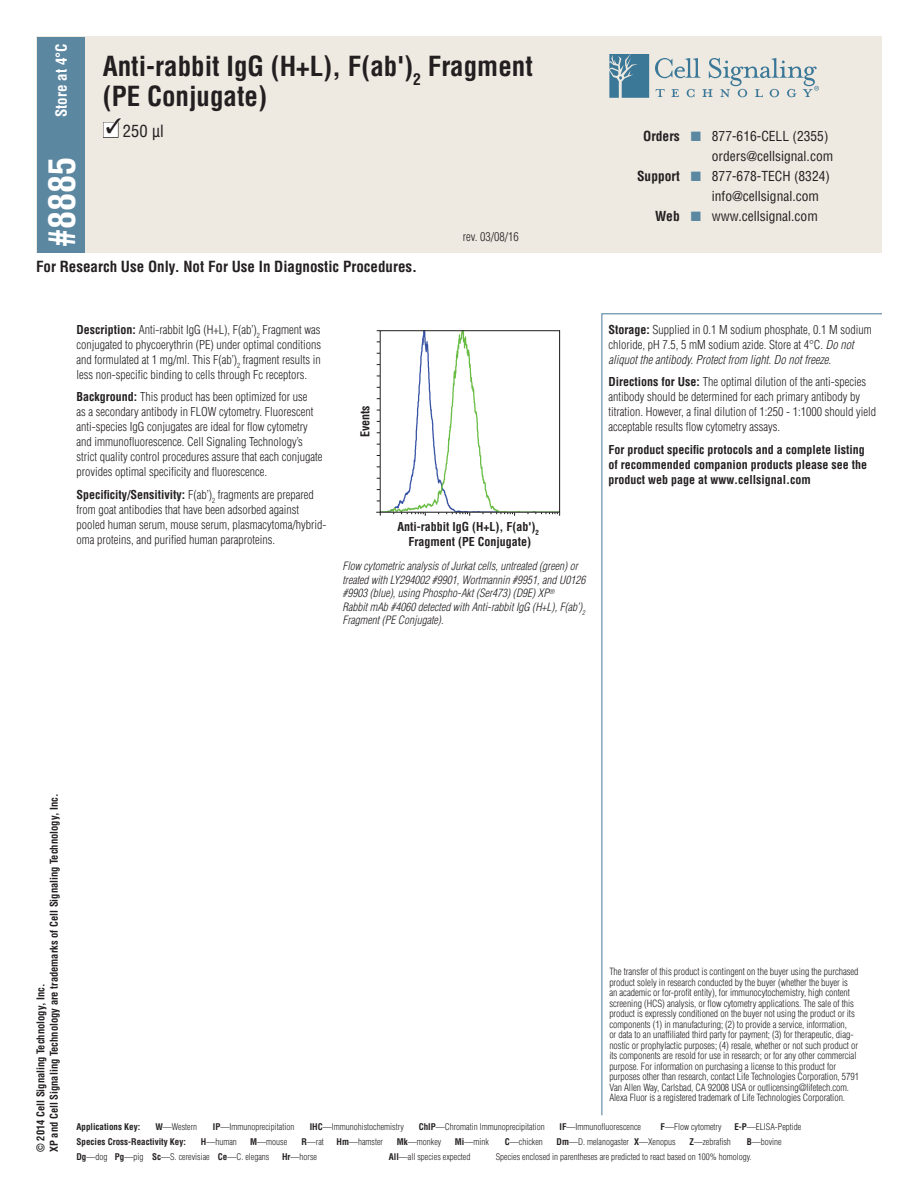
<style>
.page{position:relative;width:918px;height:1188px;background:#fff}
.page>*{position:absolute;margin:0;border:0;box-sizing:border-box;transform-origin:0 0}
.Number{font:700 condensed 36px "Helvetica";color:#fff}
.Name{font:700 condensed 27px "Helvetica";color:#231f20}
.Size{font:condensed 16.5px "Helvetica";color:#231f20}
.t1{font:700 condensed 15px "Helvetica";color:#231f20}
.Storage_Temp{font:700 condensed 15px "Helvetica";color:#fff}
.t2{font:condensed 13.5px "Helvetica";color:#231f20}
.t3{font:700 condensed 13.5px "Helvetica";color:#231f20}
.t4{font:13.5px "Zapf Dingbats";color:#5c87a1}
.Body_Text{font:300 condensed 12px/15px "Helvetica";color:#231f20}
.DILUTIONS{font:700 condensed 12px/15px "Helvetica";color:#231f20}
.DILUTIONS-2{font:italic 300 condensed 11.25px/13.5px "Helvetica";color:#231f20}
.t5{font:700 condensed 10.5px "Helvetica";color:#231f20}
.DILUTIONS-3{font:300 condensed 9.75px/10.5px "Helvetica";letter-spacing:-.005em;color:#231f20}
.t6{font:300 condensed 9px "Helvetica";color:#231f20}
.t7{font:700 condensed 9px "Helvetica";color:#231f20}
.s1{color:#fff}
.s2{font-weight:700}
.s3{font-style:italic}
</style>
<div class="page">
<svg style="left:601px;top:313px;width:281px;height:803px"></svg>
<div style="left:37px;top:36px;width:845px;height:217px;background:#eee9e1"></div>
<div style="left:37px;top:37px;width:48px;height:216px;background:#5c87a1"></div>
<div style="left:103px;top:122px;width:15px;height:16px;border:1px solid #231f20"></div>
<svg style="left:376px;top:330px;width:185px;height:186px"></svg>
<svg style="left:376px;top:512px;width:5px;height:4px"></svg>
<svg style="left:401px;top:513px;width:25px;height:3px"></svg>
<svg style="left:446px;top:513px;width:24px;height:3px"></svg>
<svg style="left:491px;top:513px;width:24px;height:3px"></svg>
<svg style="left:536px;top:513px;width:24px;height:3px"></svg>
<img style="left:382px;top:332px;width:176px;height:179px">
<div style="left:380px;top:330px;width:180px;height:183px;border:1px solid #231f20"></div>
<svg style="left:609px;top:54px;width:40px;height:44px;background:#5588a2"></svg>
<svg style="left:655px;top:58px;width:164px;height:39px"></svg>
<svg style="left:106px;top:117px;width:15px;height:17px"></svg>
<p class="Storage_Temp" style="left:52px;top:117px;width:75px;rotate:-90deg">Store at 4°C</p>
<p class="Name" style="left:103px;top:50px;width:432px">Anti-rabbit IgG (H+L), F(ab')<sub>2</sub> Fragment</p>
<p class="Name" style="left:103px;top:80px;width:166px">(PE Conjugate)</p>
<p class="Size" style="left:103px;top:121px;width:63px"><span class="s1">■</span> 250 µl</p>
<p class="Number" style="left:39px;top:247px;width:91px;rotate:-90deg">#8885</p>
<p class="t1" style="left:36px;top:257px;width:383px">For Research Use Only. Not For Use In Diagnostic Procedures.</p>
<p class="Body_Text" style="left:463px;top:229px;width:57px">rev. 03/08/16</p>
<p class="Body_Text" style="left:76px;top:322px;width:246px;text-align:justify"><span class="s2">Description:</span> Anti-rabbit IgG (H+L), F(ab’)<sub>2</sub> Fragment was conjugated to phycoerythrin (PE) under optimal conditions and formulated at 1 mg/ml. This F(ab’)<sub>2</sub> fragment results in less non-specific binding to cells through Fc receptors.</p>
<p class="Body_Text" style="left:76px;top:389px;width:247px"><span class="s2">Background:</span> This product has been optimized for use<br>as a secondary antibody in FLOW cytometry. Fluorescent anti-species IgG conjugates are ideal for flow cytometry and immunofluorescence. Cell Signaling Technology’s strict quality control procedures assure that each conjugate provides optimal specificity and fluorescence.</p>
<p class="Body_Text" style="left:76px;top:487px;width:251px"><span class="s2">Specificity/Sensitivity:</span> F(ab’)<sub>2</sub> fragments are prepared from goat antibodies that have been adsorbed against pooled human serum, mouse serum, plasmacytoma/hybrid&shy;oma proteins, and purified human paraproteins.</p>
<p class="DILUTIONS" style="left:358px;top:437px;width:33px;rotate:-90deg">Events</p>
<p class="DILUTIONS" style="left:397px;top:519px;width:143px;text-align:center">Anti-rabbit IgG (H+L), F(ab')<sub>2<br></sub>Fragment (PE Conjugate)</p>
<p class="DILUTIONS-2" style="left:342px;top:559px;width:244px">Flow cytometric analysis of Jurkat cells, untreated (green) or treated with LY294002 #9901, Wortmannin #9951, and U0126 #9903 (blue), using Phospho-Akt (Ser473) (D9E) XP<sup>®<br></sup>Rabbit mAb #4060 detected with Anti-rabbit IgG (H+L), F(ab’)<sub>2<br></sub>Fragment (PE Conjugate).</p>
<p class="t3" style="left:643px;top:128px;width:38px">Orders</p>
<p class="t4" style="left:691px;top:130px;width:12px">■</p>
<p class="t2" style="left:712px;top:128px;width:118px">877-616-CELL (2355)</p>
<p class="t2" style="left:712px;top:148px;width:123px">orders@cellsignal.com</p>
<p class="t3" style="left:637px;top:167px;width:44px">Support</p>
<p class="t4" style="left:691px;top:170px;width:12px">■</p>
<p class="t2" style="left:712px;top:167px;width:120px">877-678-TECH (8324)</p>
<p class="t2" style="left:712px;top:187px;width:109px">info@cellsignal.com</p>
<p class="t3" style="left:655px;top:207px;width:26px">Web</p>
<p class="t4" style="left:691px;top:210px;width:12px">■</p>
<p class="t2" style="left:712px;top:207px;width:107px">www.cellsignal.com</p>
<p class="Body_Text" style="left:609px;top:322px;width:265px"><span class="s2">Storage:</span> Supplied in 0.1 M sodium phosphate, 0.1 M sodium chloride, pH 7.5, 5 mM sodium azide. Store at 4°C. <span class="s3">Do not aliquot the antibody. Protect from light. Do not freeze</span>.</p>
<p class="Body_Text" style="left:609px;top:374px;width:269px"><span class="s2">Directions for Use:</span> The optimal dilution of the anti-species antibody should be determined for each primary antibody by titration. However, a final dilution of 1:250 - 1:1000 should yield acceptable results flow cytometry assays.</p>
<p class="DILUTIONS" style="left:609px;top:442px;width:260px">For product specific protocols and a complete listing of recommended companion products please see the product web page at www.cellsignal.com</p>
<p class="t5" style="left:47px;top:1152px;width:360px;rotate:-90deg">XP and Cell Signaling Technology are trademarks of Cell Signaling Technology, Inc.</p>
<p class="t5" style="left:34px;top:1152px;width:170px;rotate:-90deg">© 2014 Cell Signaling Technology, Inc.</p>
<p class="DILUTIONS-3" style="left:609px;top:966px;width:251px">The transfer of this product is contingent on the buyer using the purchased product solely in research conducted by the buyer (whether the buyer is<br>an academic or for-profit entity), for immunocytochemistry, high content screening (HCS) analysis, or flow cytometry applications. The sale of this product is expressly conditioned on the buyer not using the product or its components (1) in manufacturing; (2) to provide a service, information,<br>or data to an unaffiliated third party for payment; (3) for therapeutic, diag&shy;nostic or prophylactic purposes; (4) resale, whether or not such product or its components are resold for use in research; or for any other commercial purpose. For information on purchasing a license to this product for purposes other than research, contact Life Technologies Corporation, 5791<br>Van Allen Way, Carlsbad, CA 92008 USA or outlicensing@lifetech.com.</p>
<p class="DILUTIONS-3" style="left:609px;top:1092px;width:237px">Alexa Fluor is a registered trademark of Life Technologies Corporation.</p>
<p class="t7" style="left:76px;top:1121px;width:65px">Applications Key:</p>
<p class="t6" style="left:155px;top:1121px;width:43px"><span class="s2">W</span>—Western</p>
<p class="t6" style="left:213px;top:1121px;width:83px"><span class="s2">IP</span>—Immunoprecipitation</p>
<p class="t6" style="left:310px;top:1121px;width:96px"><span class="s2">IHC</span>—Immunohistochemistry</p>
<p class="t6" style="left:419px;top:1121px;width:127px"><span class="s2">ChIP</span>—Chromatin Immunoprecipitation</p>
<p class="t6" style="left:560px;top:1121px;width:83px"><span class="s2">IF</span>—Immunofluorescence</p>
<p class="t6" style="left:661px;top:1121px;width:63px"><span class="s2">F</span>—Flow cytometry</p>
<p class="t6" style="left:734px;top:1121px;width:68px"><span class="s2">E-P</span>—ELISA-Peptide</p>
<p class="t7" style="left:76px;top:1136px;width:111px">Species Cross-Reactivity Key:</p>
<p class="t6" style="left:201px;top:1136px;width:37px"><span class="s2">H</span>—human</p>
<p class="t6" style="left:250px;top:1136px;width:38px"><span class="s2">M</span>—mouse</p>
<p class="t6" style="left:301px;top:1136px;width:24px"><span class="s2">R</span>—rat</p>
<p class="t6" style="left:337px;top:1136px;width:48px"><span class="s2">Hm</span>—hamster</p>
<p class="t6" style="left:397px;top:1136px;width:46px"><span class="s2">Mk</span>—monkey</p>
<p class="t6" style="left:455px;top:1136px;width:36px"><span class="s2">Mi</span>—mink</p>
<p class="t6" style="left:505px;top:1136px;width:39px"><span class="s2">C</span>—chicken</p>
<p class="t6" style="left:557px;top:1136px;width:74px"><span class="s2">Dm</span>—D. melanogaster</p>
<p class="t6" style="left:634px;top:1136px;width:43px"><span class="s2">X</span>—Xenopus</p>
<p class="t6" style="left:689px;top:1136px;width:43px"><span class="s2">Z</span>—zebrafish</p>
<p class="t6" style="left:747px;top:1136px;width:36px"><span class="s2">B</span>—bovine</p>
<p class="t6" style="left:76px;top:1152px;width:32px"><span class="s2">Dg</span>—dog</p>
<p class="t6" style="left:115px;top:1152px;width:30px"><span class="s2">Pg</span>—pig</p>
<p class="t6" style="left:152px;top:1152px;width:59px"><span class="s2">Sc</span>—S. cerevisiae</p>
<p class="t6" style="left:218px;top:1152px;width:53px"><span class="s2">Ce</span>—C. elegans</p>
<p class="t6" style="left:282px;top:1152px;width:36px"><span class="s2">Hr</span>—horse</p>
<p class="t6" style="left:389px;top:1152px;width:83px"><span class="s2">All</span>—all species expected</p>
<p class="t6" style="left:496px;top:1152px;width:257px">Species enclosed in parentheses are predicted to react based on 100% homology.</p>
</div>
